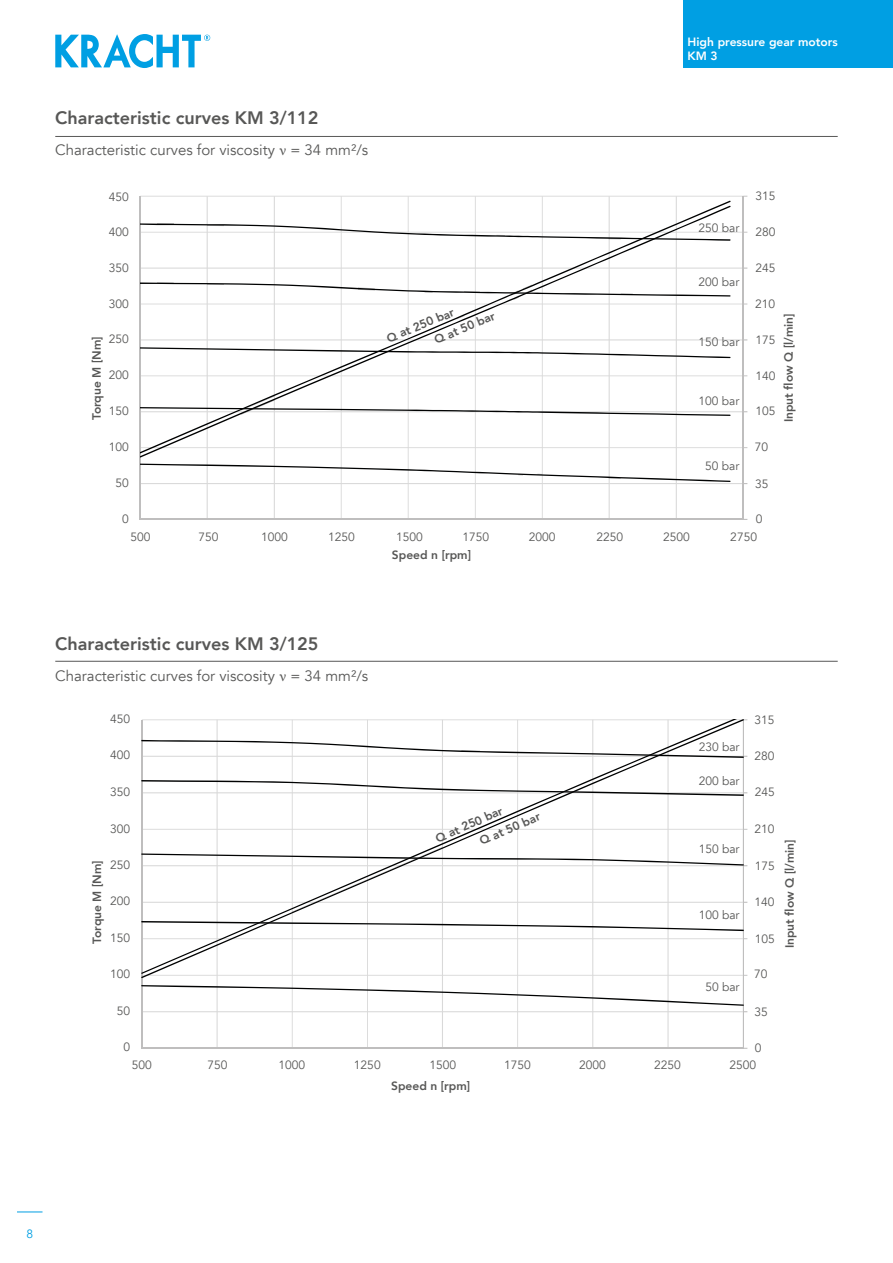
<style>
.page{position:relative;width:893px;height:1263px;background:#fff}
.page>*{position:absolute;margin:0;border:0;box-sizing:border-box;transform-origin:0 0}
.t1{font:800 18px "Avenir";color:#575756}
.t2{font:15px "Avenir";color:#575756}
.t3{font:12px "Avenir";color:#575756}
.t4{font:800 12px/20.4px "Avenir";color:#575756}
.t5{font:800 12px/14.4px "Avenir";color:#fff}
.t6{font:12px "Avenir";color:#009fe3}
.s1{font-family:"Minion Pro"}
</style>
<div class="page">
<svg style="left:17px;top:1211px;width:26px;height:1px"></svg>
<hr style="left:55px;top:136px;width:783px;height:1px;background:#575756">
<svg style="left:55px;top:34px;width:155px;height:34px"></svg>
<div style="left:683px;top:0;width:210px;height:68px;background:#009fe3"></div>
<hr style="left:55px;top:661px;width:783px;height:1px;background:#575756">
<hr style="left:140px;top:196px;width:603px;height:1px;background:#d9d9d9">
<hr style="left:140px;top:232px;width:603px;height:1px;background:#d9d9d9">
<hr style="left:140px;top:268px;width:603px;height:1px;background:#d9d9d9">
<hr style="left:140px;top:304px;width:603px;height:1px;background:#d9d9d9">
<hr style="left:140px;top:339px;width:603px;height:1px;background:#d9d9d9">
<hr style="left:140px;top:375px;width:603px;height:1px;background:#d9d9d9">
<hr style="left:140px;top:411px;width:603px;height:1px;background:#d9d9d9">
<hr style="left:140px;top:447px;width:603px;height:1px;background:#d9d9d9">
<hr style="left:140px;top:483px;width:603px;height:1px;background:#d9d9d9">
<hr style="left:676px;top:196px;width:1px;height:323px;background:#d9d9d9">
<hr style="left:609px;top:196px;width:1px;height:323px;background:#d9d9d9">
<hr style="left:542px;top:196px;width:1px;height:323px;background:#d9d9d9">
<hr style="left:475px;top:196px;width:1px;height:323px;background:#d9d9d9">
<hr style="left:408px;top:196px;width:1px;height:323px;background:#d9d9d9">
<hr style="left:341px;top:196px;width:1px;height:323px;background:#d9d9d9">
<hr style="left:274px;top:196px;width:1px;height:323px;background:#d9d9d9">
<hr style="left:207px;top:196px;width:1px;height:323px;background:#d9d9d9">
<hr style="left:743px;top:196px;width:1px;height:323px;background:#bfbebe">
<hr style="left:140px;top:196px;width:1px;height:323px;background:#bfbebe">
<hr style="left:140px;top:519px;width:603px;height:1px;background:#bfbebe">
<svg style="left:140px;top:464px;width:590px;height:18px"></svg>
<svg style="left:140px;top:201px;width:591px;height:252px"></svg>
<hr style="left:142px;top:719px;width:601px;height:1px;background:#d9d9d9">
<hr style="left:667px;top:720px;width:2px;height:328px;background:#d9d9d9">
<hr style="left:592px;top:720px;width:1px;height:328px;background:#d9d9d9">
<hr style="left:517px;top:720px;width:1px;height:328px;background:#d9d9d9">
<hr style="left:442px;top:720px;width:1px;height:328px;background:#d9d9d9">
<hr style="left:367px;top:720px;width:1px;height:328px;background:#d9d9d9">
<hr style="left:292px;top:720px;width:1px;height:328px;background:#d9d9d9">
<hr style="left:217px;top:720px;width:1px;height:328px;background:#d9d9d9">
<hr style="left:743px;top:720px;width:1px;height:328px;background:#bfbebe">
<hr style="left:141px;top:720px;width:1px;height:328px;background:#bfbebe">
<hr style="left:142px;top:1048px;width:601px;height:1px;background:#bfbebe">
<svg style="left:142px;top:985px;width:605px;height:27px"></svg>
<svg style="left:142px;top:720px;width:602px;height:254px"></svg>
<p class="t5" style="left:688px;top:35px;width:152px">High pressure gear motors<br>KM 3</p>
<h1 class="t1" style="left:55px;top:104px;width:265px">Characteristic curves KM 3/112</h1>
<p class="t2" style="left:55px;top:141px;width:315px">Characteristic curves for viscosity <span class="s1">ν</span> = 34 mm²/s</p>
<p class="t3" style="left:109px;top:189px;width:22px">450</p>
<p class="t3" style="left:755px;top:189px;width:22px">315</p>
<p class="t3" style="left:109px;top:225px;width:22px">400</p>
<p class="t3" style="left:698px;top:220px;width:42px">250 bar</p>
<p class="t3" style="left:755px;top:225px;width:22px">280</p>
<p class="t3" style="left:109px;top:261px;width:22px">350</p>
<p class="t3" style="left:755px;top:261px;width:22px">245</p>
<p class="t3" style="left:698px;top:274px;width:42px">200 bar</p>
<p class="t3" style="left:109px;top:296px;width:22px">300</p>
<p class="t3" style="left:109px;top:332px;width:22px">250</p>
<p class="t3" style="left:109px;top:368px;width:22px">200</p>
<p class="t3" style="left:109px;top:404px;width:22px">150</p>
<p class="t3" style="left:109px;top:440px;width:22px">100</p>
<p class="t3" style="left:115px;top:476px;width:15px">50</p>
<p class="t3" style="left:122px;top:512px;width:8px">0</p>
<p class="t4" style="left:87px;top:420px;width:85px;rotate:-90deg">Torque M [Nm]</p>
<p class="t4" style="left:383px;top:329px;width:73px;rotate:-22deg">Q at 250 bar</p>
<p class="t4" style="left:431px;top:331px;width:66px;rotate:-23deg">Q at 50 bar</p>
<p class="t3" style="left:698px;top:335px;width:42px">150 bar</p>
<p class="t3" style="left:698px;top:393px;width:42px">100 bar</p>
<p class="t3" style="left:705px;top:458px;width:36px">50 bar</p>
<p class="t3" style="left:755px;top:297px;width:22px">210</p>
<p class="t3" style="left:755px;top:332px;width:22px">175</p>
<p class="t3" style="left:755px;top:368px;width:22px">140</p>
<p class="t3" style="left:755px;top:404px;width:22px">105</p>
<p class="t3" style="left:755px;top:440px;width:15px">70</p>
<p class="t3" style="left:755px;top:476px;width:15px">35</p>
<p class="t3" style="left:756px;top:512px;width:8px">0</p>
<p class="t4" style="left:778px;top:422px;width:111px;rotate:-90deg">Input flow Q [l/min]</p>
<p class="t3" style="left:130px;top:529px;width:22px">500</p>
<p class="t3" style="left:199px;top:529px;width:22px">750</p>
<p class="t3" style="left:261px;top:529px;width:28px">1000</p>
<p class="t3" style="left:328px;top:529px;width:28px">1250</p>
<p class="t3" style="left:396px;top:529px;width:28px">1500</p>
<p class="t3" style="left:462px;top:529px;width:28px">1750</p>
<p class="t3" style="left:529px;top:529px;width:28px">2000</p>
<p class="t3" style="left:596px;top:529px;width:28px">2250</p>
<p class="t3" style="left:663px;top:529px;width:28px">2500</p>
<p class="t3" style="left:730px;top:529px;width:28px">2750</p>
<p class="t4" style="left:392px;top:545px;width:81px">Speed n [rpm]</p>
<h1 class="t1" style="left:55px;top:629px;width:265px">Characteristic curves KM 3/125</h1>
<p class="t2" style="left:55px;top:666px;width:315px">Characteristic curves for viscosity <span class="s1">ν</span> = 34 mm²/s</p>
<p class="t3" style="left:110px;top:712px;width:22px">450</p>
<p class="t3" style="left:755px;top:713px;width:22px">315</p>
<p class="t3" style="left:110px;top:748px;width:22px">400</p>
<p class="t3" style="left:699px;top:740px;width:42px">230 bar</p>
<p class="t3" style="left:699px;top:774px;width:42px">200 bar</p>
<p class="t3" style="left:755px;top:749px;width:22px">280</p>
<p class="t3" style="left:110px;top:785px;width:22px">350</p>
<p class="t3" style="left:755px;top:784px;width:22px">245</p>
<p class="t3" style="left:110px;top:821px;width:22px">300</p>
<p class="t3" style="left:110px;top:858px;width:22px">250</p>
<p class="t3" style="left:110px;top:894px;width:22px">200</p>
<p class="t3" style="left:110px;top:931px;width:22px">150</p>
<p class="t3" style="left:110px;top:967px;width:22px">100</p>
<p class="t3" style="left:117px;top:1004px;width:15px">50</p>
<p class="t3" style="left:123px;top:1040px;width:8px">0</p>
<p class="t4" style="left:87px;top:944px;width:85px;rotate:-90deg">Torque M [Nm]</p>
<p class="t4" style="left:468px;top:814px;width:66px;text-indent:-39px;rotate:-24deg">Q at 250 bar<br>Q at 50 bar</p>
<p class="t3" style="left:699px;top:841px;width:42px">150 bar</p>
<p class="t3" style="left:699px;top:908px;width:42px">100 bar</p>
<p class="t3" style="left:705px;top:980px;width:36px">50 bar</p>
<p class="t3" style="left:754px;top:822px;width:22px">210</p>
<p class="t3" style="left:755px;top:858px;width:22px">175</p>
<p class="t3" style="left:754px;top:894px;width:22px">140</p>
<p class="t3" style="left:755px;top:931px;width:22px">105</p>
<p class="t3" style="left:754px;top:967px;width:15px">70</p>
<p class="t3" style="left:754px;top:1004px;width:15px">35</p>
<p class="t3" style="left:755px;top:1040px;width:8px">0</p>
<p class="t3" style="left:132px;top:1057px;width:22px">500</p>
<p class="t3" style="left:207px;top:1057px;width:22px">750</p>
<p class="t3" style="left:279px;top:1057px;width:28px">1000</p>
<p class="t3" style="left:354px;top:1057px;width:28px">1250</p>
<p class="t3" style="left:429px;top:1057px;width:28px">1500</p>
<p class="t3" style="left:504px;top:1057px;width:28px">1750</p>
<p class="t3" style="left:579px;top:1057px;width:28px">2000</p>
<p class="t3" style="left:654px;top:1057px;width:28px">2250</p>
<p class="t3" style="left:729px;top:1057px;width:28px">2500</p>
<p class="t4" style="left:391px;top:1075px;width:81px">Speed n [rpm]</p>
<p class="t4" style="left:780px;top:948px;width:111px;rotate:-90deg">Input flow Q [l/min]</p>
<p class="t6" style="left:26px;top:1227px;width:8px">8</p>
</div>
